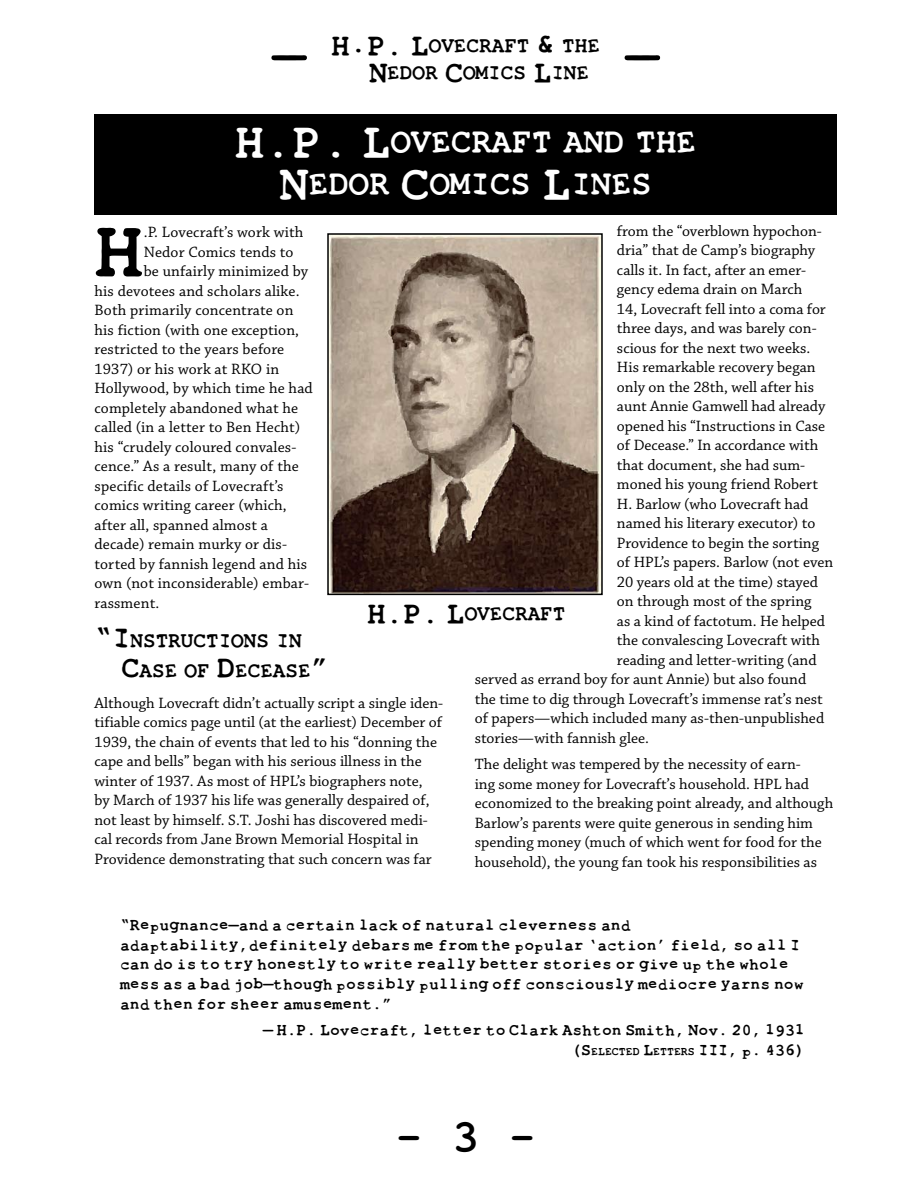
<style>
.page{position:relative;width:918px;height:1188px;background:#fff}
.page>*{position:absolute;margin:0;border:0;box-sizing:border-box;transform-origin:0 0}
.t1{font:80.7px "Toxica";color:#000}
.t2{font:54px "Toxica";color:#000}
.t3{font:45px "Toxica";color:#000}
.t4{font:33.6px/42px "Toxica";color:#fff;text-align:center}
.t5{font:21px/27px "Toxica";color:#000}
.t6{font:16.5px/19.8px "Toxica";color:#000}
.t7{font:15.75px/19.5px "Chaparral Pro";color:#000}
.t8{font:11.55px "Toxica";color:#000}
.s1{font-size:30px}
.s2{font-size:48px}
.s3{font-size:16.5px}
</style>
<div class="page">
<div style="left:94px;top:115px;width:743px;height:100px;background:#000"></div>
<svg style="left:203px;top:114px;width:506px;height:1px"></svg>
<img style="left:330px;top:236px;width:270px;height:356px">
<div style="left:327px;top:233px;width:276px;height:362px;border:2px solid #000"></div>
<h3 class="t5" style="left:369px;top:32px;width:232px;text-indent:-38px"><span class="s1">H.P. L</span>OVECRAFT <span class="s1">&amp;</span> THE<br><span class="s1">N</span>EDOR <span class="s1">C</span>OMIC S <span class="s1">L</span>I NE</h3>
<h2 class="t2" style="left:273px;top:25px;width:34px">—</h2>
<h2 class="t2" style="left:626px;top:25px;width:34px">—</h2>
<h3 class="t4" style="left:235px;top:121px;width:463px"><span class="s2">H.P. L</span>OVECRAFT AND THE<br><span class="s2">N</span>EDOR <span class="s2">C</span>OMICS <span class="s2">L</span>I NES</h3>
<p class="t7" style="left:617px;top:222px;width:206px">from the “overblown hypochon-</p>
<p class="t7" style="left:617px;top:241px;width:200px">dria” that de Camp’s biography</p>
<p class="t7" style="left:617px;top:261px;width:191px">calls it. In fact, after an emer-</p>
<p class="t7" style="left:617px;top:280px;width:187px">gency edema drain on March</p>
<p class="t7" style="left:617px;top:300px;width:210px">14, Lovecraft fell into a coma for</p>
<p class="t7" style="left:617px;top:319px;width:201px">three days, and was barely con-</p>
<p class="t7" style="left:617px;top:339px;width:195px">scious for the next two weeks.</p>
<p class="t7" style="left:617px;top:358px;width:200px">His remarkable recovery began</p>
<p class="t7" style="left:617px;top:378px;width:199px">only on the 28th, well after his</p>
<p class="t7" style="left:617px;top:397px;width:210px">aunt Annie Gamwell had already</p>
<p class="t7" style="left:617px;top:417px;width:210px">opened his “Instructions in Case</p>
<p class="t7" style="left:617px;top:436px;width:203px">of Decease.” In accordance with</p>
<p class="t7" style="left:617px;top:456px;width:190px">that document, she had sum-</p>
<p class="t7" style="left:617px;top:475px;width:203px">moned his young friend Robert</p>
<p class="t7" style="left:617px;top:495px;width:193px">H. Barlow (who Lovecraft had</p>
<p class="t7" style="left:617px;top:514px;width:200px">named his literary executor) to</p>
<p class="t7" style="left:617px;top:534px;width:204px">Providence to begin the sorting</p>
<p class="t7" style="left:617px;top:553px;width:218px">of HPL’s papers. Barlow (not even</p>
<p class="t7" style="left:617px;top:573px;width:203px">20 years old at the time) stayed</p>
<p class="t7" style="left:617px;top:592px;width:196px">on through most of the spring</p>
<p class="t7" style="left:617px;top:612px;width:210px">as a kind of factotum. He helped</p>
<p class="t7" style="left:617px;top:631px;width:205px">the convalescing Lovecraft with</p>
<p class="t7" style="left:617px;top:651px;width:201px">reading and letter-writing (and</p>
<p class="t7" style="left:475px;top:670px;width:333px">served as errand boy for aunt Annie) but also found</p>
<p class="t7" style="left:475px;top:690px;width:350px">the time to dig through Lovecraft’s immense rat’s nest</p>
<p class="t7" style="left:475px;top:709px;width:351px">of papers—which included many as-then-unpublished</p>
<p class="t7" style="left:475px;top:729px;width:176px">stories—with fannish glee.</p>
<p class="t7" style="left:475px;top:755px;width:360px">The delight was tempered by the necessity of earn-<br>ing some money for Lovecraft’s household. HPL had economized to the breaking point already, and although Barlow’s parents were quite generous in sending him spending money (much of which went for food for the household), the young fan took his responsibilities as</p>
<h1 class="t1" style="left:94px;top:206px;width:50px">H</h1>
<p class="t7" style="left:144px;top:223px;width:161px">.P. Lovecraft’s work with</p>
<p class="t7" style="left:144px;top:243px;width:151px">Nedor Comics tends to</p>
<p class="t7" style="left:144px;top:262px;width:166px">be unfairly minimized by</p>
<p class="t7" style="left:95px;top:282px;width:207px">his devotees and scholars alike.</p>
<p class="t7" style="left:95px;top:301px;width:201px">Both primarily concentrate on</p>
<p class="t7" style="left:95px;top:321px;width:206px">his fiction (with one exception,</p>
<p class="t7" style="left:95px;top:340px;width:191px">restricted to the years before</p>
<p class="t7" style="left:95px;top:360px;width:186px">1937) or his work at RKO in</p>
<p class="t7" style="left:95px;top:379px;width:220px">Hollywood, by which time he had</p>
<p class="t7" style="left:95px;top:399px;width:205px">completely abandoned what he</p>
<p class="t7" style="left:95px;top:418px;width:207px">called (in a letter to Ben Hecht)</p>
<p class="t7" style="left:95px;top:438px;width:204px">his “crudely coloured convales-</p>
<p class="t7" style="left:95px;top:457px;width:206px">cence.” As a result, many of the</p>
<p class="t7" style="left:95px;top:477px;width:191px">specific details of Lovecraft’s</p>
<p class="t7" style="left:95px;top:496px;width:194px">comics writing career (which,</p>
<p class="t7" style="left:95px;top:516px;width:175px">after all, spanned almost a</p>
<p class="t7" style="left:95px;top:535px;width:194px">decade) remain murky or dis-</p>
<p class="t7" style="left:95px;top:555px;width:214px">torted by fannish legend and his</p>
<p class="t7" style="left:95px;top:574px;width:216px">own (not inconsiderable) embar-</p>
<p class="t7" style="left:95px;top:594px;width:67px">rassment.</p>
<h3 class="t5" style="left:122px;top:625px;width:209px;line-height:30px;text-indent:-27px"><span class="s1">“I</span>NSTRUCTIONS IN<br><span class="s1">C</span>ASE OF <span class="s1">D</span>ECEASE<span class="s1">”</span></h3>
<p class="t7" style="left:94px;top:694px;width:350px">Although Lovecraft didn’t actually script a single iden&shy;tifiable comics page until (at the earliest) December of 1939, the chain of events that led to his “donning the cape and bells” began with his serious illness in the winter of 1937. As most of HPL’s biographers note,<br>by March of 1937 his life was generally despaired of, not least by himself. S.T. Joshi has discovered medi&shy;cal records from Jane Brown Memorial Hospital in Providence demonstrating that such concern was far</p>
<h3 class="t5" style="left:367px;top:599px;width:198px"><span class="s1">H.P. L</span>OVECRAFT</h3>
<p class="t6" style="left:120px;top:915px;width:685px">“Repugnance—and a certain lack of natural cleverness and adaptability,definitely debars me from the popular ‘action’ field, so all I can do is to try honestly to write really better stories or give up the whole mess as a bad job—though possibly pulling off consciously mediocre yarns now and then for sheer amusement.”</p>
<p class="t6" style="left:263px;top:1020px;width:543px">— H.P. Lovecraft, letter to Clark Ashton Smith, Nov. 20, 1931</p>
<p class="t8" style="left:571px;top:1045px;width:235px"><span class="s3">(</span><span class="s3">S</span>ELECTED <span class="s3">L</span>ETTERS <span class="s3">III</span><span class="s3">, p. 436)</span></p>
<h3 class="t3" style="left:396px;top:1110px;width:142px">- 3 -</h3>
</div>
